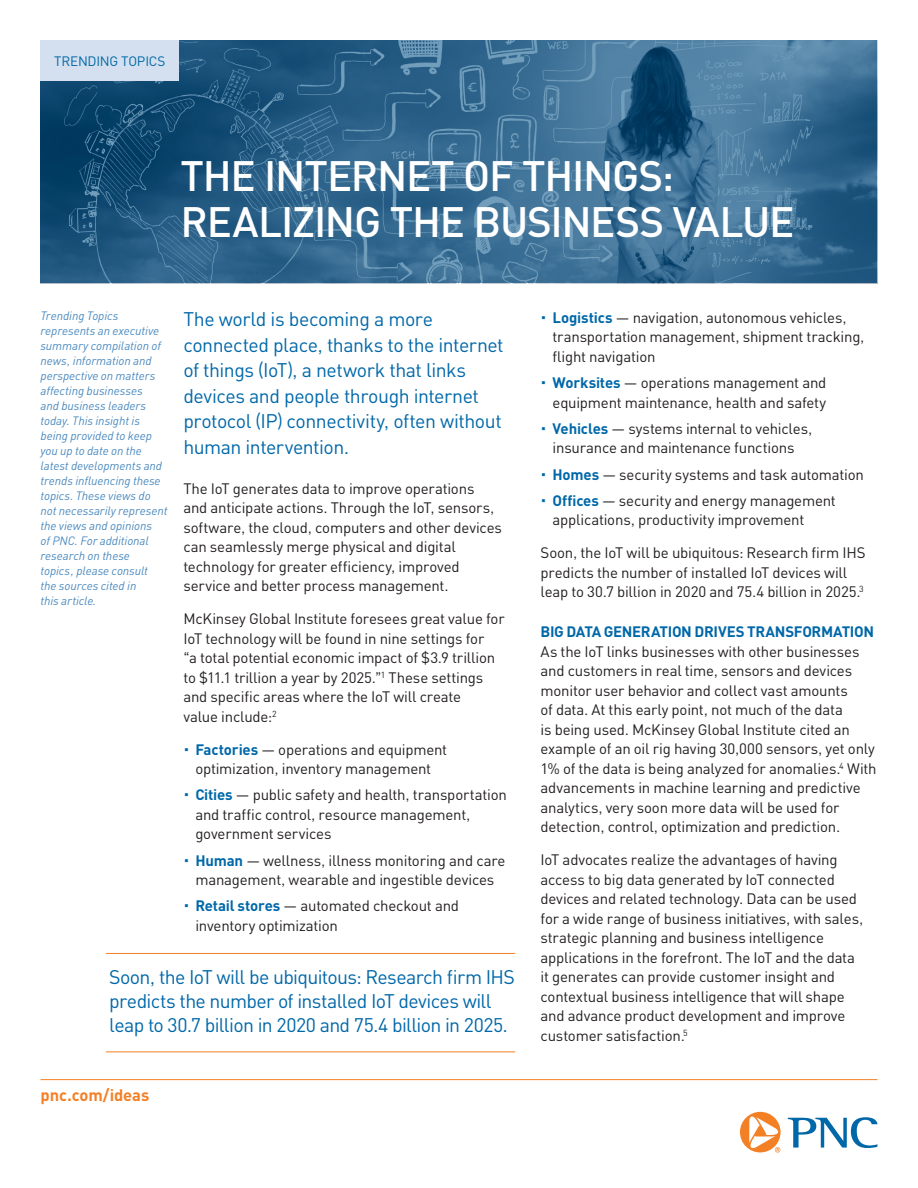
<style>
.page{position:relative;width:918px;height:1188px;background:#fff}
.page>*{position:absolute;margin:0;border:0;box-sizing:border-box;transform-origin:0 0}
.Paragraph_Style_1{font:500 42px "PNC Sans";letter-spacing:-.03em;color:#fff}
.Paragraph_Style_1-2{font:19.5px/25.5px "PNC Sans";letter-spacing:-.03em;color:#0068a9}
.Paragraph_Style_1-3{font:700 16.5px "PNC Sans";letter-spacing:-.005em;color:#f48026}
.Paragraph_Style_1-4{font:15px/19.5px "PNC Sans";letter-spacing:-.015em;color:#231f20}
.t1{font:700 15px "PNC Sans";letter-spacing:-.025em;color:#0068a9}
.t2{font:13.5px "PNC Sans";letter-spacing:-.015em;color:#0068a9}
.Paragraph_Style_1-5{font:italic 12px/15px "PNC Sans";letter-spacing:-.005em;color:#4a89be}
.s1{font-weight:700;color:#0068a9}
</style>
<div class="page">
<img style="left:40px;top:40px;width:838px;height:244px">
<hr style="left:40px;top:1079px;width:838px;height:1px;background:#f48026">
<svg style="left:788px;top:1117px;width:89px;height:31px"></svg>
<svg style="left:740px;top:1112px;width:41px;height:41px"></svg>
<div style="left:40px;top:40px;width:139px;height:41px;background:#d4e0ef"></div>
<hr style="left:106px;top:953px;width:409px;height:1px;background:#f48026">
<hr style="left:106px;top:1052px;width:409px;height:1px;background:#f48026">
<p class="t2" style="left:54px;top:53px;width:113px">TRENDING TOPICS</p>
<p class="Paragraph_Style_1" style="left:180px;top:148px;width:496px">THE INTERNET OF THINGS:</p>
<p class="Paragraph_Style_1" style="left:180px;top:195px;width:616px">REALIZING THE BUSINESS VALUE</p>
<p class="Paragraph_Style_1-5" style="left:40px;top:308px;width:129px">Trending Topics represents an executive summary compilation of news, information and perspective on matters affecting businesses<br>and business leaders today. This insight is being provided to keep you up to date on the latest developments and trends influencing these topics. These views do not necessarily represent the views and opinions<br>of PNC. For additional research on these<br>topics, please consult<br>the sources cited in<br>this article.</p>
<p class="Paragraph_Style_1-2" style="left:183px;top:306px;width:322px">The world is becoming a more connected place, thanks to the internet of things (IoT), a network that links devices and people through internet protocol (IP) connectivity, often without human intervention.</p>
<p class="Paragraph_Style_1-4" style="left:183px;top:478px;width:320px">The IoT generates data to improve operations and anticipate actions. Through the IoT, sensors, software, the cloud, computers and other devices can seamlessly merge physical and digital technology for greater efficiency, improved service and better process management.</p>
<p class="Paragraph_Style_1-4" style="left:183px;top:609px;width:323px">McKinsey Global Institute foresees great value for IoT technology will be found in nine settings for<br>“a total potential economic impact of $3.9 trillion to $11.1 trillion a year by 2025.”<sup>1</sup> These settings and specific areas where the IoT will create<br>value include:<sup>2</sup></p>
<p class="Paragraph_Style_1-4" style="left:183px;top:739px;width:265px;text-align:center"><span class="s1">• Factories</span> — operations and equipment optimization, inventory management</p>
<p class="Paragraph_Style_1-4" style="left:195px;top:785px;width:313px;text-indent:-12px"><span class="s1">• Cities</span> — public safety and health, transportation and traffic control, resource management, government services</p>
<p class="Paragraph_Style_1-4" style="left:183px;top:850px;width:324px;text-align:center"><span class="s1">• Human</span> — wellness, illness monitoring and care management, wearable and ingestible devices</p>
<p class="Paragraph_Style_1-4" style="left:195px;top:896px;width:265px;text-indent:-12px"><span class="s1">• Retail stores</span> — automated checkout and inventory optimization</p>
<p class="Paragraph_Style_1-2" style="left:109px;top:965px;width:408px;line-height:24px">Soon, the IoT will be ubiquitous: Research firm IHS predicts the number of installed IoT devices will leap to 30.7 billion in 2020 and 75.4 billion in 2025.</p>
<p class="Paragraph_Style_1-3" style="left:40px;top:1084px;width:110px">pnc.com/ideas</p>
<p class="Paragraph_Style_1-4" style="left:553px;top:308px;width:314px;text-indent:-12px"><span class="s1">• Logistics</span> — navigation, autonomous vehicles, transportation management, shipment tracking, flight navigation</p>
<p class="Paragraph_Style_1-4" style="left:541px;top:373px;width:287px;text-align:right"><span class="s1">• Worksites</span> — operations management and equipment maintenance, health and safety</p>
<p class="Paragraph_Style_1-4" style="left:541px;top:419px;width:273px;text-align:center"><span class="s1">• Vehicles</span> — systems internal to vehicles, insurance and maintenance functions</p>
<p class="Paragraph_Style_1-4" style="left:541px;top:464px;width:325px"><span class="s1">• Homes</span> — security systems and task automation</p>
<p class="Paragraph_Style_1-4" style="left:553px;top:491px;width:285px;text-indent:-12px"><span class="s1">• Offices</span> — security and energy management applications, productivity improvement</p>
<p class="Paragraph_Style_1-4" style="left:541px;top:543px;width:327px">Soon, the IoT will be ubiquitous: Research firm IHS predicts the number of installed IoT devices will leap to 30.7 billion in 2020 and 75.4 billion in 2025.<sup>3</sup></p>
<p class="t1" style="left:541px;top:622px;width:335px">BIG DATA GENERATION DRIVES TRANSFORMATION</p>
<p class="Paragraph_Style_1-4" style="left:541px;top:641px;width:338px">As the IoT links businesses with other businesses and customers in real time, sensors and devices monitor user behavior and collect vast amounts<br>of data. At this early point, not much of the data<br>is being used. McKinsey Global Institute cited an example of an oil rig having 30,000 sensors, yet only 1% of the data is being analyzed for anomalies.<sup>4</sup> With advancements in machine learning and predictive analytics, very soon more data will be used for detection, control, optimization and prediction.</p>
<p class="Paragraph_Style_1-4" style="left:541px;top:850px;width:324px">IoT advocates realize the advantages of having access to big data generated by IoT connected devices and related technology. Data can be used for a wide range of business initiatives, with sales, strategic planning and business intelligence applications in the forefront. The IoT and the data it generates can provide customer insight and contextual business intelligence that will shape and advance product development and improve customer satisfaction.<sup>5</sup></p>
</div>
